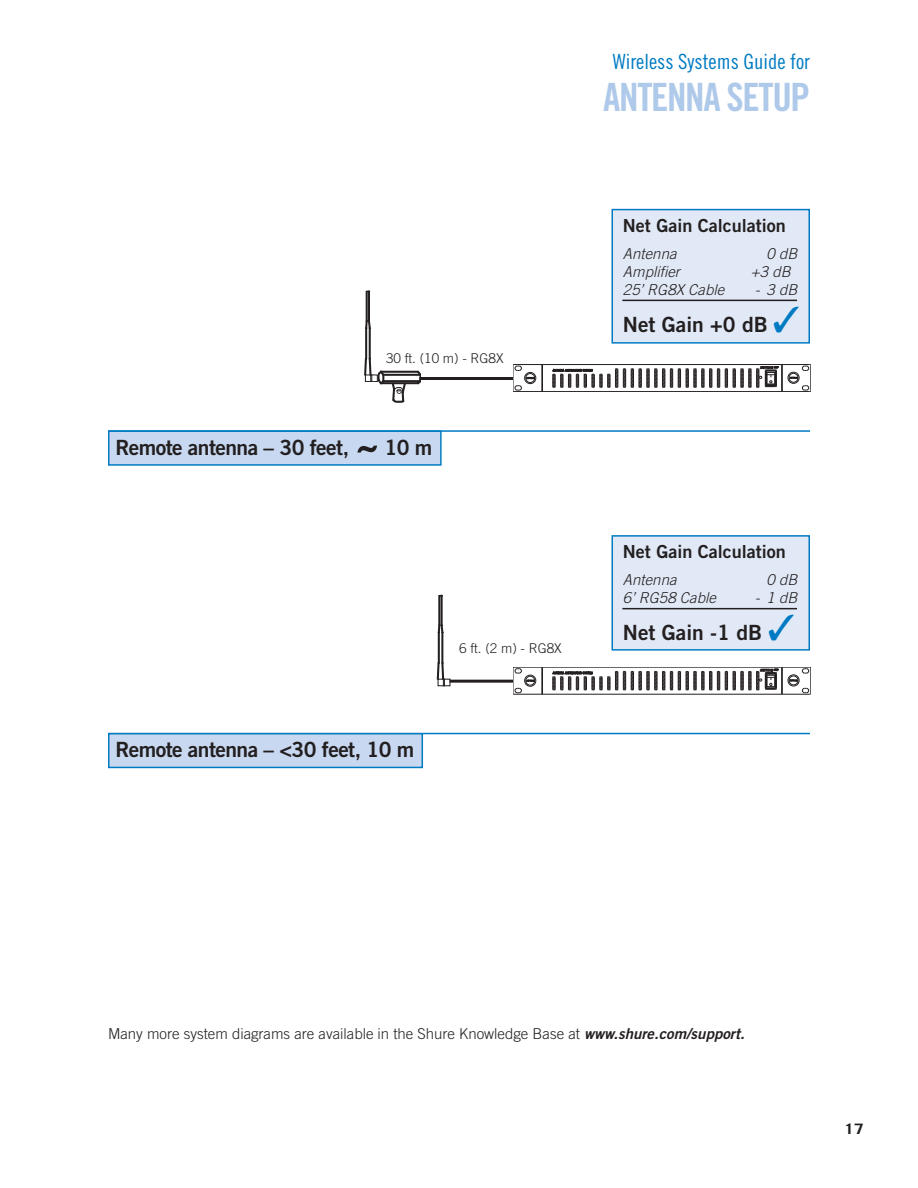
<style>
.page{position:relative;width:918px;height:1188px;background:#fff}
.page>*{position:absolute;margin:0;border:0;box-sizing:border-box;transform-origin:0 0}
.t1{font:54px "Trade Gothic Bold Two";color:#231f20}
.t2{font:39px "Trade Gothic Bold Cond Twenty";letter-spacing:-.035em;color:#aec9e9}
.t3{font:21px "Trade Gothic Bold Two";letter-spacing:-.025em;color:#231f20}
.t4{font:21px "Trade Gothic Bold Two";color:#231f20}
.t5{font:21px "Trade Gothic Cond Eighteen";color:#007bc3}
.t6{font:18px "Trade Gothic Bold Two";color:#231f20}
.t7{font:300 15px "Trade Gothic";color:#231f20}
.t8{font:italic 300 15px "Trade Gothic";color:#231f20}
.t9{font:700 14.4px "Trade Gothic";color:#231f20;scale:1.25 1}
.t10{font:300 13.5px "Trade Gothic";color:#231f20}
.s1{color:#007bc3}
.s2{font-family:"Trade Gothic Bold Two";font-weight:400;font-style:italic}
</style>
<div class="page">
<hr style="left:108px;top:733px;width:702px;height:1px;background:#007bc3">
<div style="left:110px;top:734px;width:312px;height:33px;background:#c7d8f0"></div>
<div style="left:108px;top:733px;width:315px;height:35px;border:2px solid #007bc3"></div>
<hr style="left:108px;top:430px;width:702px;height:2px;background:#007bc3">
<div style="left:110px;top:432px;width:330px;height:32px;background:#c7d8f0"></div>
<div style="left:108px;top:430px;width:334px;height:36px;border:2px solid #007bc3"></div>
<div style="left:613px;top:210px;width:195px;height:132px;background:#e1e9f6"></div>
<div style="left:612px;top:209px;width:198px;height:135px;border:2px solid #007bc3"></div>
<hr style="left:622px;top:300px;width:175px;height:1px;background:#231f20">
<div style="left:613px;top:537px;width:195px;height:112px;background:#e1e9f6"></div>
<div style="left:612px;top:535px;width:198px;height:116px;border:2px solid #007bc3"></div>
<hr style="left:622px;top:608px;width:175px;height:1px;background:#231f20">
<div style="left:525px;top:372px;width:11px;height:12px;border:1px solid #231f20;border-radius:50%"></div>
<svg style="left:542px;top:365px;width:1px;height:26px"></svg>
<hr style="left:514px;top:364px;width:296px;height:1px;background:#231f20">
<hr style="left:514px;top:391px;width:296px;height:1px;background:#231f20">
<svg style="left:513px;top:364px;width:21px;height:28px"></svg>
<svg style="left:553px;top:364px;width:258px;height:28px"></svg>
<hr style="left:419px;top:377px;width:94px;height:3px;background:#231f20">
<div style="left:525px;top:675px;width:11px;height:11px;border:1px solid #231f20;border-radius:50%"></div>
<svg style="left:542px;top:668px;width:1px;height:26px"></svg>
<hr style="left:514px;top:667px;width:296px;height:1px;background:#231f20">
<hr style="left:514px;top:694px;width:296px;height:1px;background:#231f20">
<svg style="left:513px;top:667px;width:21px;height:27px"></svg>
<svg style="left:553px;top:667px;width:258px;height:27px"></svg>
<hr style="left:449px;top:680px;width:64px;height:3px;background:#231f20">
<div style="left:380px;top:371px;width:38px;height:2px;border:1px solid #231f20"></div>
<div style="left:383px;top:374px;width:38px;height:2px;border:1px solid #231f20"></div>
<div style="left:383px;top:380px;width:38px;height:2px;border:1px solid #231f20"></div>
<div style="left:380px;top:382px;width:38px;height:2px;border:1px solid #231f20"></div>
<svg style="left:378px;top:371px;width:7px;height:14px"></svg>
<svg style="left:416px;top:371px;width:5px;height:14px"></svg>
<svg style="left:391px;top:382px;width:16px;height:21px"></svg>
<div style="left:368px;top:291px;width:2px;height:31px;border:1px solid #231f20"></div>
<div style="left:369px;top:328px;width:2px;height:31px;border:1px solid #231f20"></div>
<div style="left:366px;top:291px;width:2px;height:31px;border:1px solid #231f20"></div>
<svg style="left:365px;top:320px;width:6px;height:9px"></svg>
<div style="left:365px;top:328px;width:2px;height:31px;border:1px solid #231f20"></div>
<svg style="left:364px;top:358px;width:8px;height:18px"></svg>
<div style="left:370px;top:374px;width:8px;height:8px;border:1px solid #231f20"></div>
<div style="left:365px;top:374px;width:7px;height:8px;border:1px solid #231f20"></div>
<div style="left:441px;top:595px;width:2px;height:31px;border:1px solid #231f20"></div>
<div style="left:441px;top:632px;width:2px;height:31px;border:1px solid #231f20"></div>
<div style="left:438px;top:595px;width:2px;height:31px;border:1px solid #231f20"></div>
<svg style="left:437px;top:624px;width:7px;height:9px"></svg>
<div style="left:438px;top:632px;width:2px;height:31px;border:1px solid #231f20"></div>
<svg style="left:436px;top:662px;width:9px;height:18px"></svg>
<div style="left:443px;top:679px;width:8px;height:7px;border:1px solid #231f20"></div>
<div style="left:438px;top:679px;width:7px;height:7px;border:1px solid #231f20"></div>
<h3 class="t5" style="left:613px;top:54px;width:199px">Wireless Systems Guide for</h3>
<h2 class="t2" style="left:603px;top:83px;width:208px">ANTENNA SETUP</h2>
<p class="t10" style="left:386px;top:354px;width:119px">30 ft. (10 m) - RG8X</p>
<h3 class="t3" style="left:115px;top:439px;width:235px">Remote antenna – 30 feet,</h3>
<h1 class="t1" style="left:360px;top:446px;width:17px">˜</h1>
<h3 class="t3" style="left:384px;top:439px;width:49px">10 m</h3>
<p class="t10" style="left:459px;top:644px;width:104px">6 ft. (2 m) - RG8X</p>
<h3 class="t3" style="left:115px;top:742px;width:301px">Remote antenna – &lt;30 feet, 10 m</h3>
<p class="t6" style="left:623px;top:219px;width:164px">Net Gain Calculation</p>
<p class="t8" style="left:623px;top:248px;width:58px">Antenna</p>
<p class="t8" style="left:767px;top:248px;width:35px">0 dB</p>
<p class="t8" style="left:623px;top:266px;width:61px">Amplifier</p>
<p class="t8" style="left:751px;top:266px;width:44px">+3 dB</p>
<p class="t8" style="left:623px;top:284px;width:106px">25’ RG8X Cable</p>
<p class="t8" style="left:755px;top:284px;width:47px">- 3 dB</p>
<h3 class="t4" style="left:623px;top:317px;width:178px">Net Gain +0 dB <span class="s1">✓</span></h3>
<p class="t6" style="left:623px;top:545px;width:164px">Net Gain Calculation</p>
<p class="t8" style="left:623px;top:574px;width:58px">Antenna</p>
<p class="t8" style="left:767px;top:574px;width:35px">0 dB</p>
<p class="t8" style="left:623px;top:592px;width:97px">6’ RG58 Cable</p>
<p class="t8" style="left:755px;top:592px;width:47px">- 1 dB</p>
<h3 class="t4" style="left:623px;top:625px;width:174px">Net Gain -1 dB <span class="s1">✓</span></h3>
<p class="t7" style="left:108px;top:1028px;width:641px">Many more system diagrams are available in the Shure Knowledge Base at <span class="s2">www.shure.com/support.</span></p>
<p class="t9" style="left:844px;top:1124px;width:17px">17</p>
</div>
